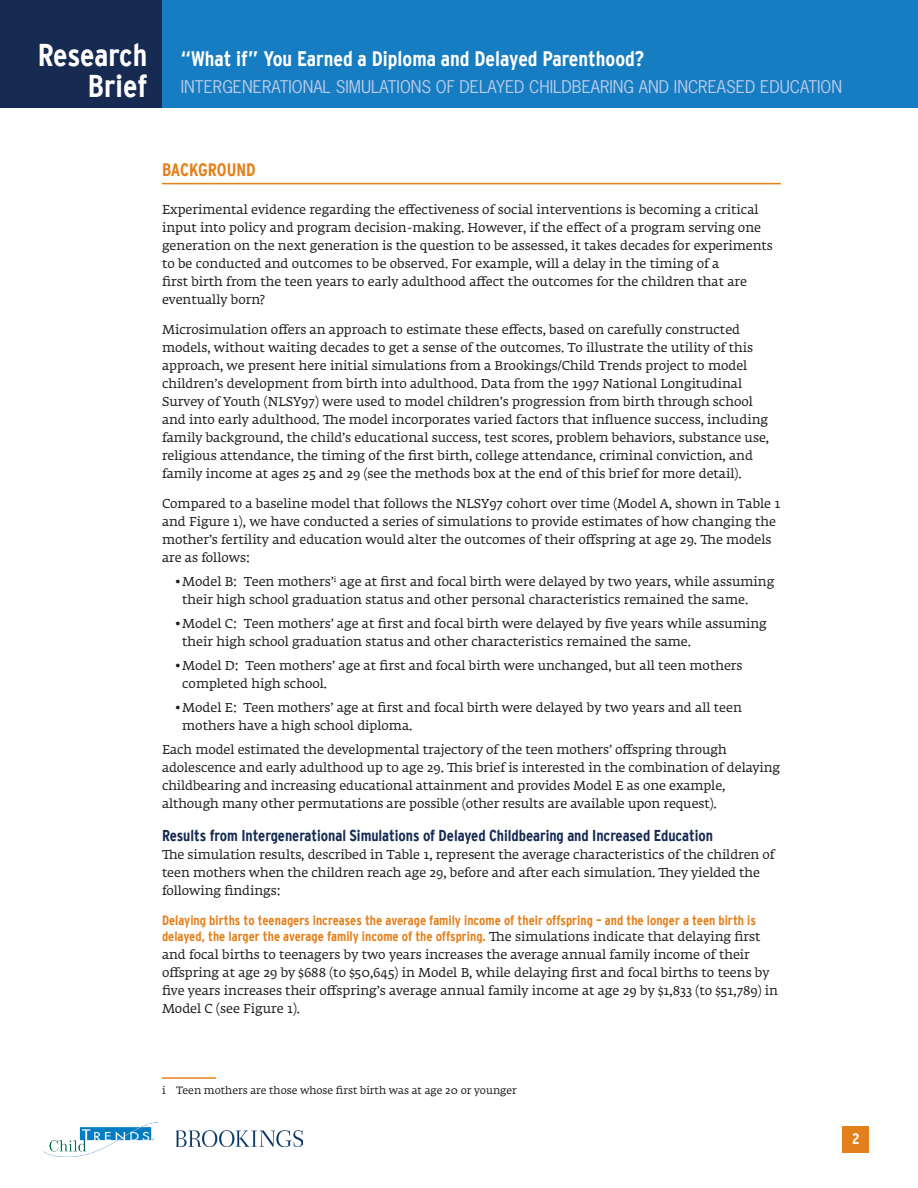
<style>
.page{position:relative;width:918px;height:1188px;background:#fff}
.page>*{position:absolute;margin:0;border:0;box-sizing:border-box;transform-origin:0 0}
.t1{font:700 condensed 31.5px/31.5px "Interstate";letter-spacing:-.005em;color:#fff;text-align:right}
.t2{font:700 condensed 21px "Interstate";color:#fff}
.ChT-Heading_w_rule{font:700 condensed 18px "Interstate";color:#e4801b}
.t3{font:16.5px "News Gothic Std";color:#bacce8}
.ChT-bullet{font:700 condensed 15.75px "Interstate";letter-spacing:-.005em;color:#162a52}
.t4{font:700 condensed 15px "Interstate";color:#fff}
.ChT-bullet-2{font:700 condensed 13.5px/16.5px "Interstate";color:#e4801b}
.ChT-bullet-3{font:12.75px/18px "Fedra Serif A Std";color:#231f20}
.ChT-Footnote{font:10.5px "Fedra Serif A Std";color:#231f20}
.s1{font-family:"Fedra Serif A Std";font-weight:400;font-stretch:normal;font-size:12.75px;color:#231f20}
</style>
<div class="page">
<div style="left:0;top:0;width:918px;height:108px;background:#177dc2"></div>
<img style="left:44px;top:1123px;width:110px;height:33px">
<div style="left:842px;top:1126px;width:27px;height:27px;background:#e4801b"></div>
<div style="left:0;top:0;width:162px;height:108px;background:#162a52"></div>
<img style="left:176px;top:1130px;width:126px;height:16px">
<hr style="left:162px;top:183px;width:619px;height:1px;background:#e4801b">
<hr style="left:162px;top:1077px;width:54px;height:2px;background:#e4801b">
<h1 class="t1" style="left:38px;top:39px;width:111px">Research<br>Brief</h1>
<h2 class="t2" style="left:181px;top:47px;width:465px">“What if” You Earned a Diploma and Delayed Parenthood?</h2>
<p class="t3" style="left:181px;top:76px;width:663px">INTERGENERATIONAL SIMULATIONS OF DELAYED CHILDBEARING AND INCREASED EDUCATION</p>
<p class="ChT-Heading_w_rule" style="left:162px;top:160px;width:95px">BACKGROUND</p>
<p class="ChT-bullet-3" style="left:162px;top:201px;width:612px">Experimental evidence regarding the effectiveness of social interventions is becoming a critical input into policy and program decision-making. However, if the effect of a program serving one generation on the next generation is the question to be assessed, it takes decades for experiments to be conducted and outcomes to be observed. For example, will a delay in the timing of a<br>first birth from the teen years to early adulthood affect the outcomes for the children that are eventually born?</p>
<p class="ChT-bullet-3" style="left:162px;top:321px;width:609px">Microsimulation offers an approach to estimate these effects, based on carefully constructed models, without waiting decades to get a sense of the outcomes. To illustrate the utility of this approach, we present here initial simulations from a Brookings/Child Trends project to model children’s development from birth into adulthood. Data from the 1997 National Longitudinal Survey of Youth (NLSY97) were used to model children’s progression from birth through school and into early adulthood. The model incorporates varied factors that influence success, including family background, the child’s educational success, test scores, problem behaviors, substance use, religious attendance, the timing of the first birth, college attendance, criminal conviction, and family income at ages 25 and 29 (see the methods box at the end of this brief for more detail).</p>
<p class="ChT-bullet-3" style="left:162px;top:495px;width:620px">Compared to a baseline model that follows the NLSY97 cohort over time (Model A, shown in Table 1 and Figure 1), we have conducted a series of simulations to provide estimates of how changing the mother’s fertility and education would alter the outcomes of their offspring at age 29. The models are as follows:</p>
<p class="ChT-bullet-3" style="left:182px;top:574px;width:594px;text-indent:-7px">• Model B: Teen mothers’<sup>i</sup> age at first and focal birth were delayed by two years, while assuming their high school graduation status and other personal characteristics remained the same.</p>
<p class="ChT-bullet-3" style="left:182px;top:616px;width:586px;text-indent:-7px">• Model C: Teen mothers’ age at first and focal birth were delayed by five years while assuming their high school graduation status and other characteristics remained the same.</p>
<p class="ChT-bullet-3" style="left:182px;top:658px;width:562px;text-indent:-7px">• Model D: Teen mothers’ age at first and focal birth were unchanged, but all teen mothers completed high school.</p>
<p class="ChT-bullet-3" style="left:182px;top:700px;width:561px;text-indent:-7px">• Model E: Teen mothers’ age at first and focal birth were delayed by two years and all teen mothers have a high school diploma.</p>
<p class="ChT-bullet-3" style="left:162px;top:742px;width:620px">Each model estimated the developmental trajectory of the teen mothers’ offspring through adolescence and early adulthood up to age 29. This brief is interested in the combination of delaying childbearing and increasing educational attainment and provides Model E as one example, although many other permutations are possible (other results are available upon request).</p>
<p class="ChT-bullet" style="left:162px;top:827px;width:553px">Results from Intergenerational Simulations of Delayed Childbearing and Increased Education</p>
<p class="ChT-bullet-3" style="left:162px;top:847px;width:614px">The simulation results, described in Table 1, represent the average characteristics of the children of teen mothers when the children reach age 29, before and after each simulation. They yielded the following findings:</p>
<p class="ChT-bullet-2" style="left:162px;top:912px;width:600px">Delaying births to teenagers increases the average family income of their offspring – and the longer a teen birth is delayed, the larger the average family income of the offspring. <span class="s1">The simulations indicate that delaying first</span></p>
<p class="ChT-bullet-3" style="left:162px;top:947px;width:618px">and focal births to teenagers by two years increases the average annual family income of their offspring at age 29 by $688 (to $50,645) in Model B, while delaying first and focal births to teens by five years increases their offspring’s average annual family income at age 29 by $1,833 (to $51,789) in Model C (see Figure 1).</p>
<p class="ChT-Footnote" style="left:162px;top:1084px;width:356px">i Teen mothers are those whose first birth was at age 20 or younger</p>
<p class="t4" style="left:852px;top:1131px;width:9px">2</p>
</div>
